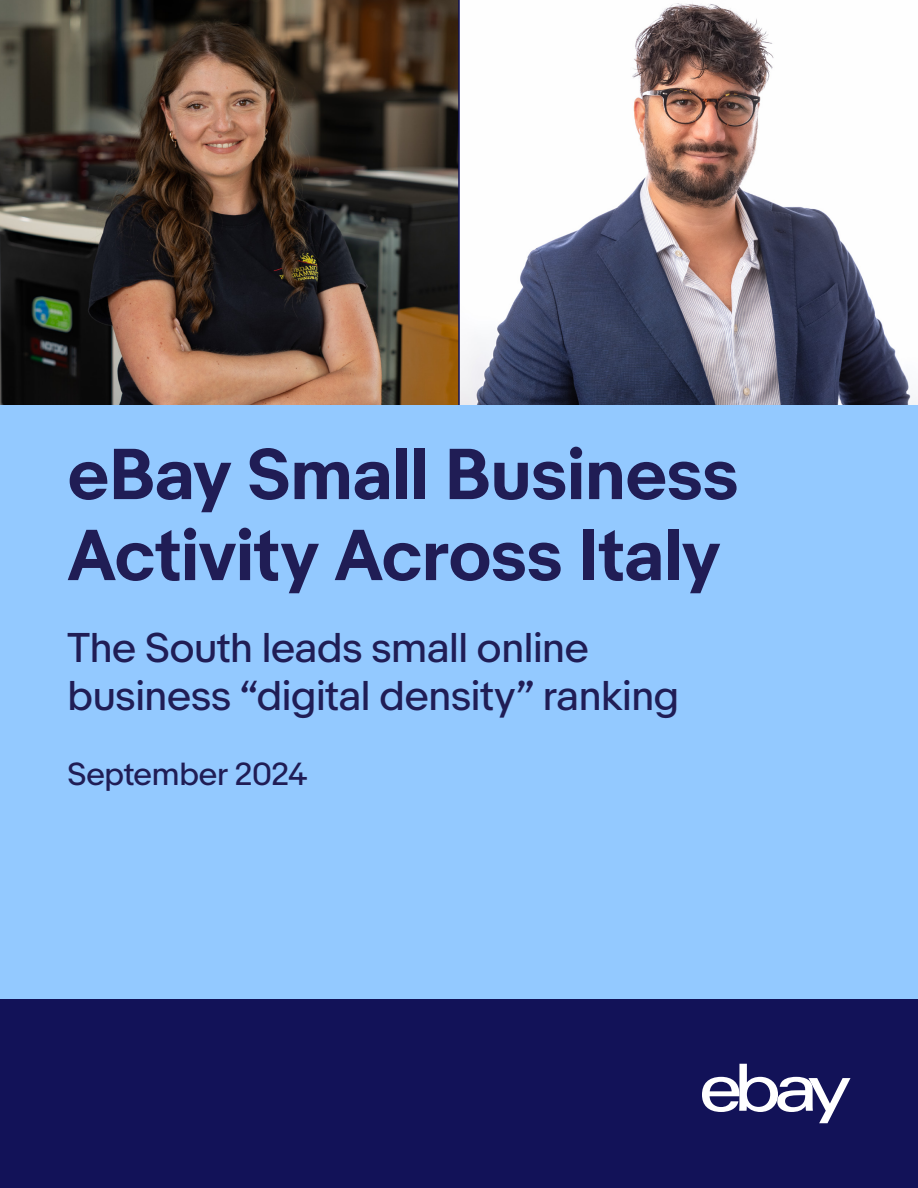
<style>
.page{position:relative;width:918px;height:1188px;background:#fff}
.page>*{position:absolute;margin:0;border:0;box-sizing:border-box;transform-origin:0 0}
.t1{font:700 67.5px/81px "Market Sans";letter-spacing:-.01em;color:#201d55}
.t2{font:39px/48px "Market Sans";letter-spacing:-.01em;color:#201d55}
.t3{font:30px "Market Sans";letter-spacing:-.005em;color:#201d55}
</style>
<div class="page">
<div style="left:0;top:236px;width:918px;height:952px;background:#93c9ff"></div>
<img style="left:0;top:0;width:458px;height:405px">
<svg style="left:460px;top:3px;width:458px;height:402px"></svg>
<div style="left:0;top:999px;width:918px;height:189px;background:#121258"></div>
<svg style="left:702px;top:1064px;width:148px;height:59px;background:#5d5d8d"></svg>
<hr style="left:458px;top:0;width:2px;height:405px;background:#121258">
<h1 class="t1" style="left:68px;top:437px;width:673px">eBay Small Business<br>Activity Across Italy</h1>
<p class="t2" style="left:68px;top:625px;width:613px">The South leads small online business “digital density” ranking</p>
<p class="t3" style="left:68px;top:756px;width:241px">September 2024</p>
</div>
